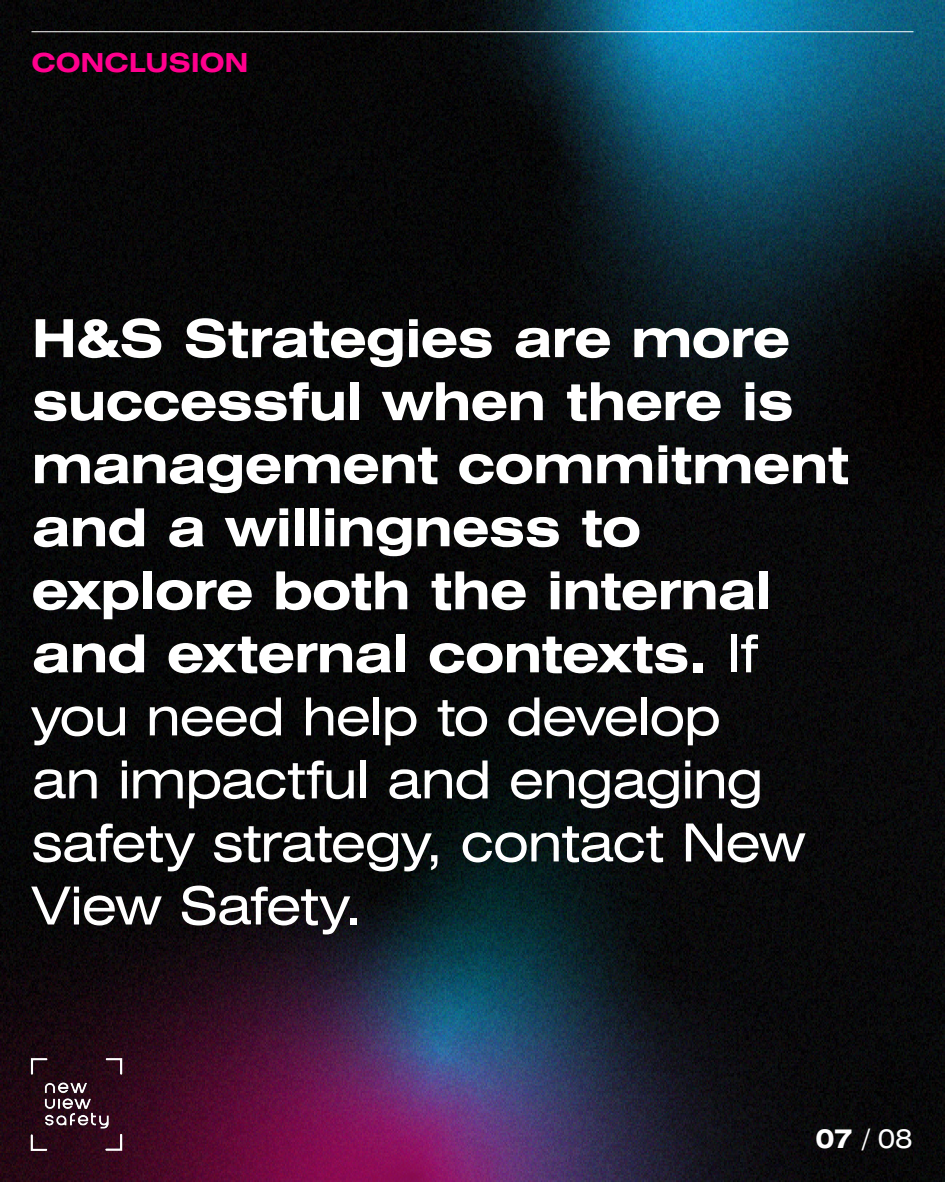
<style>
.page{position:relative;width:945px;height:1182px;background:#fff}
.page>*{position:absolute;margin:0;border:0;box-sizing:border-box;transform-origin:0 0}
.t1{font:700 expanded 52.5px/63px "Swiss 721 BT";letter-spacing:-.015em;color:#fff}
.t2{font:700 expanded 26.25px "Swiss 721 BT";letter-spacing:-.005em;color:#ff008e}
.t3{font:expanded 26.25px "Swiss 721 BT";color:#fff}
.s1{font-weight:400}
.s2{font-weight:700}
</style>
<div class="page">
<img style="left:0;top:0;width:945px;height:1181px">
<hr style="left:32px;top:32px;width:882px;height:1px;background:#fff">
<img style="left:30px;top:1053px;width:94px;height:99px">
<p class="t2" style="left:32px;top:47px;width:219px">CONCLUSION</p>
<p class="t1" style="left:32px;top:306px;width:819px">H&amp;S Strategies are more successful when there is management commitment and a willingness to explore both the internal and external contexts. <span class="s1">If you need help to develop<br>an impactful and engaging safety strategy, contact New<br>View Safety.</span></p>
<p class="t3" style="left:815px;top:1122px;width:99px"><span class="s2">07</span> / 08</p>
</div>
